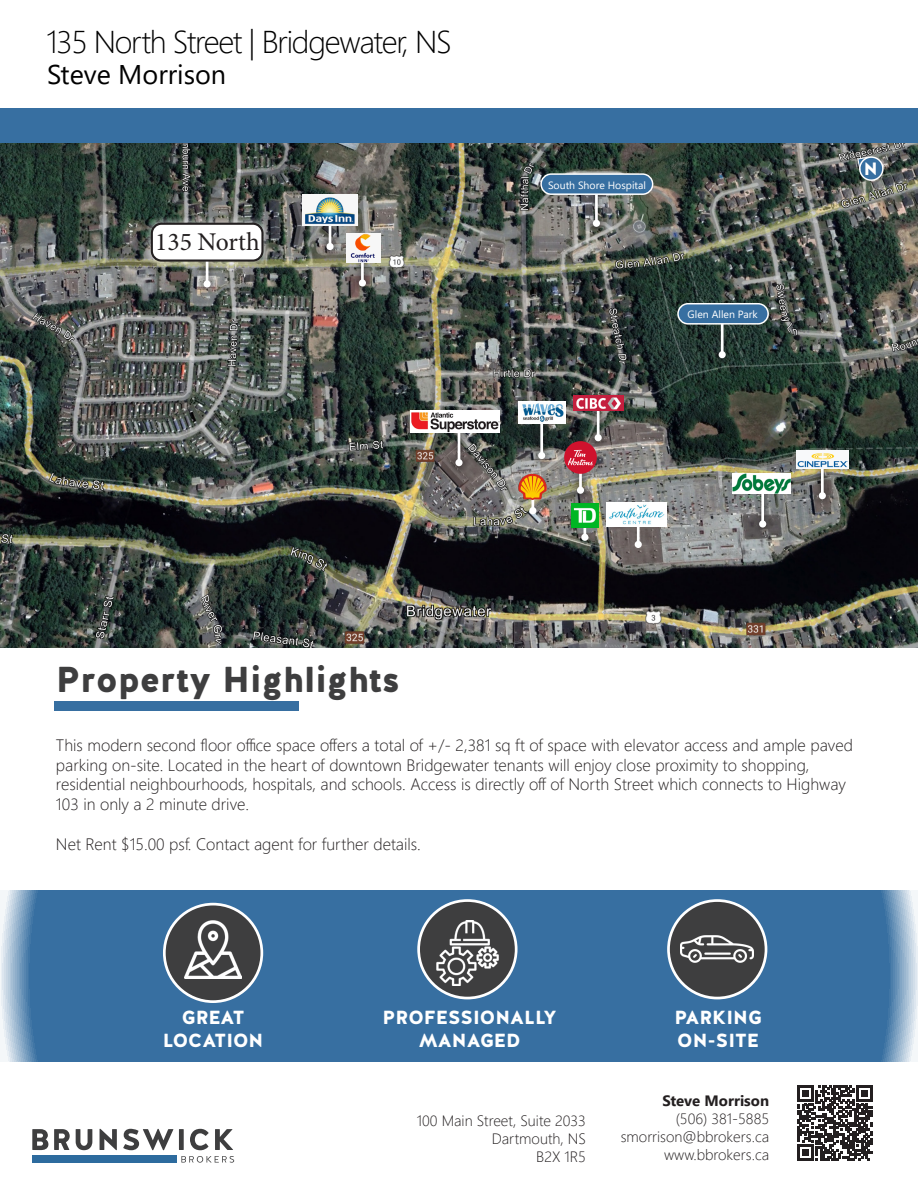
<style>
.page{position:relative;width:918px;height:1188px;background:#fff}
.page>*{position:absolute;margin:0;border:0;box-sizing:border-box;transform-origin:0 0}
.t1{font:900 36px "Halis R";color:#3e3e3f}
.t2{font:300 31.5px "Segoe UI";letter-spacing:-.04em;color:#000}
.t3{font:27px "Segoe UI";color:#000}
.t4{font:25.5px "Minion Pro";color:#231f20}
.t5{font:900 18.9px/22.8px "Halis R";color:#fff}
.t6{font:900 17.85px "Halis R";color:#fff}
.t7{font:300 16.5px/19.8px "Segoe UI";color:#231f20}
.t8{font:300 15px/18px "Segoe UI";color:#231f20;text-align:right}
.t9{font:700 15px "Segoe UI";color:#231f20}
.t10{font:10.5px "Segoe UI";color:#fff}
</style>
<div class="page">
<div style="left:32px;top:1155px;width:144px;height:8px;background:#2d6b9e"></div>
<svg style="left:54px;top:1129px;width:16px;height:21px"></svg>
<svg style="left:76px;top:1129px;width:16px;height:21px"></svg>
<svg style="left:100px;top:1129px;width:17px;height:21px"></svg>
<svg style="left:123px;top:1129px;width:50px;height:21px"></svg>
<div style="left:179px;top:1129px;width:5px;height:21px;background:#3e3e3f"></div>
<svg style="left:190px;top:1129px;width:19px;height:21px"></svg>
<svg style="left:215px;top:1129px;width:18px;height:21px"></svg>
<svg style="left:181px;top:1156px;width:53px;height:7px"></svg>
<svg style="left:32px;top:1129px;width:16px;height:21px"></svg>
<svg style="left:797px;top:1086px;width:75px;height:74px"></svg>
<img style="left:0;top:143px;width:918px;height:505px">
<div style="left:54px;top:702px;width:245px;height:9px;background:#376fa1"></div>
<div style="left:0;top:890px;width:918px;height:171px;background:#376fa1"></div>
<div style="left:164px;top:904px;width:98px;height:98px;background:#3e3e3f;border-radius:50%"></div>
<div style="left:163px;top:903px;width:100px;height:100px;border:3px solid #fff;border-radius:50%"></div>
<div style="left:669px;top:901px;width:97px;height:97px;background:#3e3e3f;border-radius:50%"></div>
<div style="left:667px;top:899px;width:100px;height:100px;border:3px solid #fff;border-radius:50%"></div>
<img style="left:681px;top:913px;width:73px;height:73px">
<div style="left:419px;top:901px;width:97px;height:97px;background:#3e3e3f;border-radius:50%"></div>
<div style="left:417px;top:899px;width:101px;height:100px;border:3px solid #fff;border-radius:50%"></div>
<img style="left:184px;top:921px;width:58px;height:57px">
<img style="left:435px;top:920px;width:65px;height:66px">
<div style="left:0;top:108px;width:918px;height:35px;background:#376fa1"></div>
<svg style="left:856px;top:153px;width:30px;height:31px"></svg>
<div style="left:198px;top:244px;width:19px;height:50px;background:#231f20;opacity:.75"></div>
<hr style="left:206px;top:250px;width:2px;height:33px;background:#fff">
<div style="left:204px;top:280px;width:7px;height:8px;background:#fff;border-radius:50%"></div>
<div style="left:145px;top:217px;width:124px;height:50px;background:#fff;opacity:.75"></div>
<div style="left:152px;top:224px;width:110px;height:37px;background:#fff;border-radius:10px"></div>
<div style="left:151px;top:223px;width:113px;height:39px;border:2px solid #231f20;border-radius:10px"></div>
<div style="left:449px;top:423px;width:20px;height:49px;background:#231f20;opacity:.75"></div>
<hr style="left:458px;top:429px;width:2px;height:33px;background:#fff">
<div style="left:455px;top:459px;width:8px;height:7px;background:#fff;border-radius:50%"></div>
<div style="left:532px;top:416px;width:20px;height:49px;background:#231f20;opacity:.75"></div>
<hr style="left:540px;top:422px;width:3px;height:33px;background:#fff">
<div style="left:538px;top:452px;width:7px;height:7px;background:#fff;border-radius:50%"></div>
<div style="left:589px;top:398px;width:19px;height:50px;background:#231f20;opacity:.75"></div>
<hr style="left:597px;top:404px;width:3px;height:33px;background:#fff">
<div style="left:595px;top:434px;width:7px;height:7px;background:#fff;border-radius:50%"></div>
<div style="left:753px;top:484px;width:20px;height:50px;background:#231f20;opacity:.75"></div>
<hr style="left:761px;top:490px;width:3px;height:33px;background:#fff">
<div style="left:759px;top:520px;width:7px;height:8px;background:#fff;border-radius:50%"></div>
<div style="left:813px;top:456px;width:19px;height:50px;background:#231f20;opacity:.75"></div>
<hr style="left:821px;top:462px;width:3px;height:33px;background:#fff">
<div style="left:819px;top:492px;width:7px;height:7px;background:#fff;border-radius:50%"></div>
<div style="left:713px;top:315px;width:19px;height:49px;background:#231f20;opacity:.75"></div>
<hr style="left:721px;top:321px;width:3px;height:33px;background:#fff">
<div style="left:719px;top:351px;width:7px;height:7px;background:#fff;border-radius:50%"></div>
<div style="left:587px;top:183px;width:19px;height:50px;background:#231f20;opacity:.75"></div>
<hr style="left:595px;top:189px;width:3px;height:33px;background:#fff">
<div style="left:593px;top:220px;width:7px;height:7px;background:#fff;border-radius:50%"></div>
<div style="left:320px;top:207px;width:20px;height:49px;background:#231f20;opacity:.75"></div>
<hr style="left:329px;top:213px;width:2px;height:33px;background:#fff">
<div style="left:326px;top:243px;width:8px;height:7px;background:#fff;border-radius:50%"></div>
<div style="left:571px;top:450px;width:19px;height:50px;background:#231f20;opacity:.75"></div>
<hr style="left:579px;top:456px;width:3px;height:33px;background:#fff">
<div style="left:577px;top:487px;width:7px;height:7px;background:#fff;border-radius:50%"></div>
<svg style="left:532px;top:500px;width:2px;height:7px"></svg>
<hr style="left:583px;top:517px;width:3px;height:19px;background:#fff">
<hr style="left:637px;top:525px;width:3px;height:19px;background:#fff">
<div style="left:529px;top:507px;width:7px;height:7px;background:#fff;border-radius:50%"></div>
<div style="left:581px;top:534px;width:7px;height:7px;background:#fff;border-radius:50%"></div>
<div style="left:635px;top:541px;width:7px;height:7px;background:#fff;border-radius:50%"></div>
<div style="left:353px;top:243px;width:19px;height:50px;background:#231f20;opacity:.75"></div>
<hr style="left:361px;top:249px;width:3px;height:33px;background:#fff">
<div style="left:359px;top:279px;width:7px;height:8px;background:#fff;border-radius:50%"></div>
<img style="left:411px;top:410px;width:89px;height:23px">
<img style="left:518px;top:402px;width:47px;height:22px">
<img style="left:574px;top:395px;width:49px;height:16px">
<img style="left:564px;top:441px;width:33px;height:33px;border-radius:16px">
<img style="left:572px;top:503px;width:26px;height:24px">
<img style="left:518px;top:474px;width:29px;height:26px">
<img style="left:607px;top:502px;width:59px;height:24px">
<img style="left:732px;top:474px;width:58px;height:19px">
<img style="left:796px;top:450px;width:52px;height:18px">
<div style="left:678px;top:304px;width:90px;height:20px;background:#376fa1;border-radius:10px"></div>
<div style="left:677px;top:303px;width:92px;height:22px;border:2px solid #fff;border-radius:10px"></div>
<div style="left:541px;top:174px;width:112px;height:20px;background:#376fa1;border-radius:10px"></div>
<div style="left:540px;top:173px;width:113px;height:22px;border:2px solid #fff;border-radius:10px"></div>
<img style="left:347px;top:233px;width:33px;height:30px">
<img style="left:303px;top:195px;width:54px;height:30px">
<p class="t2" style="left:46px;top:12px;width:407px">135 North Street | Bridgewater, NS</p>
<p class="t3" style="left:47px;top:49px;width:181px">Steve Morrison</p>
<p class="t4" style="left:155px;top:225px;width:106px">135 North</p>
<p class="t10" style="left:548px;top:175px;width:99px">South Shore Hospital</p>
<p class="t10" style="left:688px;top:304px;width:71px">Glen Allen Park</p>
<p class="t6" style="left:864px;top:157px;width:15px">N</p>
<p class="t1" style="left:56px;top:656px;width:346px">Property Highlights</p>
<p class="t7" style="left:56px;top:733px;width:798px">This modern second floor office space offers a total of +/- 2,381 sq ft of space with elevator access and ample paved parking on-site. Located in the heart of downtown Bridgewater tenants will enjoy close proximity to shopping,</p>
<p class="t7" style="left:56px;top:773px;width:792px">residential neighbourhoods, hospitals, and schools. Access is directly off of North Street which connects to Highway<br>103 in only a 2 minute drive.</p>
<p class="t7" style="left:56px;top:832px;width:366px">Net Rent $15.00 psf. Contact agent for further details.</p>
<p class="t5" style="left:182px;top:1007px;width:64px">GREAT</p>
<p class="t5" style="left:163px;top:1030px;width:102px">LOCATION</p>
<p class="t5" style="left:382px;top:1007px;width:176px;text-align:center">PROFESSIONALLY<br>MANAGED</p>
<p class="t8" style="left:417px;top:1110px;width:171px">100 Main Street, Suite 2033<br>Dartmouth, NS<br>B2X 1R5</p>
<p class="t5" style="left:674px;top:1007px;width:89px">PARKING<br>ON-SITE</p>
<p class="t9" style="left:662px;top:1087px;width:108px">Steve Morrison</p>
<p class="t8" style="left:621px;top:1109px;width:150px">(506) 381-5885 smorrison@bbrokers.ca www.bbrokers.ca</p>
</div>
